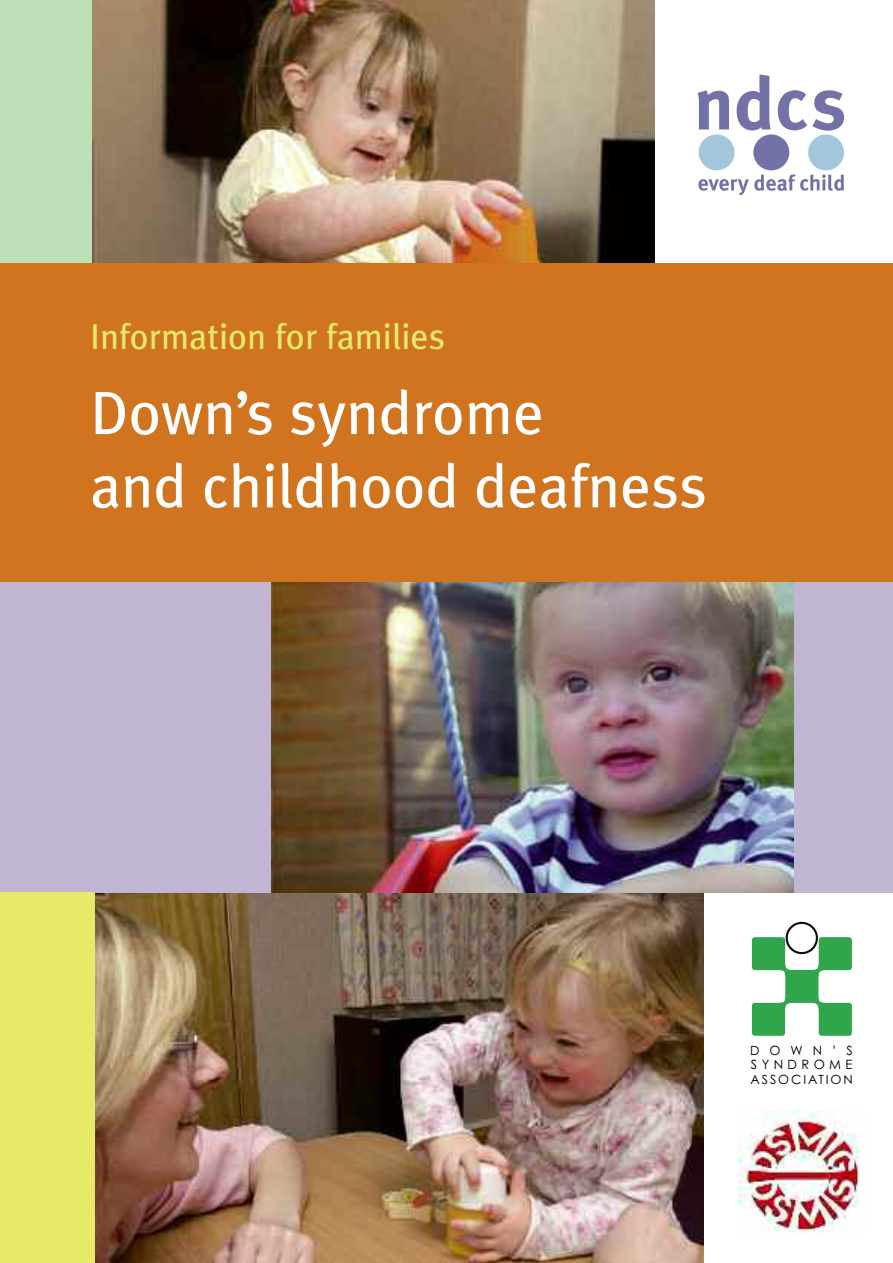
<style>
.page{position:relative;width:893px;height:1263px;background:#fff}
.page>*{position:absolute;margin:0;border:0;box-sizing:border-box;transform-origin:0 0}
.t1{font:61.05px/73.3px "Meta Plus";color:#fff}
.t2{font:35.85px "Meta Plus";color:#e7ea67}
.t3{font:12.9px "Century Gothic";letter-spacing:.34em;color:#000}
.t4{font:12.75px "Century Gothic";color:#000}
.t5{font:12.6px "Century Gothic";letter-spacing:.15em;color:#000}
</style>
<div class="page">
<div style="left:0;top:0;width:95px;height:321px;background:#bbe0b5"></div>
<img style="left:93px;top:0;width:562px;height:264px">
<img style="left:95px;top:893px;width:608px;height:370px">
<div style="left:0;top:264px;width:893px;height:318px;background:#d0741f"></div>
<div style="left:0;top:582px;width:893px;height:311px;background:#c0b5d2"></div>
<img style="left:272px;top:582px;width:521px;height:311px">
<div style="left:0;top:893px;width:95px;height:370px;background:#e7ea67"></div>
<svg style="left:698px;top:90px;width:31px;height:39px"></svg>
<svg style="left:737px;top:74px;width:34px;height:56px"></svg>
<svg style="left:778px;top:90px;width:66px;height:41px"></svg>
<div style="left:699px;top:134px;width:36px;height:36px;background:#a2c6db;border-radius:50%"></div>
<div style="left:753px;top:134px;width:36px;height:36px;background:#7372a8;border-radius:50%"></div>
<div style="left:808px;top:134px;width:36px;height:36px;background:#a2c6db;border-radius:50%"></div>
<svg style="left:698px;top:174px;width:146px;height:21px"></svg>
<div style="left:752px;top:937px;width:33px;height:33px;background:#31a54b;border-radius:3px"></div>
<div style="left:819px;top:937px;width:33px;height:33px;background:#31a54b;border-radius:3px"></div>
<div style="left:752px;top:1003px;width:33px;height:33px;background:#31a54b;border-radius:3px"></div>
<div style="left:819px;top:1003px;width:33px;height:33px;background:#31a54b;border-radius:3px"></div>
<div style="left:785px;top:970px;width:33px;height:33px;background:#31a54b;border-radius:3px"></div>
<svg style="left:778px;top:963px;width:14px;height:14px"></svg>
<svg style="left:812px;top:963px;width:14px;height:14px"></svg>
<svg style="left:811px;top:996px;width:15px;height:14px"></svg>
<svg style="left:778px;top:996px;width:15px;height:13px"></svg>
<div style="left:786px;top:922px;width:32px;height:32px;border:2px solid #0e0b11;border-radius:50%"></div>
<img style="left:739px;top:1111px;width:121px;height:122px">
<p class="t2" style="left:90px;top:316px;width:357px">Information for families</p>
<p class="t1" style="left:90px;top:376px;width:618px">Down’s syndrome<br>and childhood deafness</p>
<p class="t4" style="left:750px;top:1043px;width:104px">DOWN’S</p>
<p class="t3" style="left:751px;top:1057px;width:103px">SYNDROME</p>
<p class="t5" style="left:751px;top:1072px;width:104px">ASSOCIATION</p>
</div>
